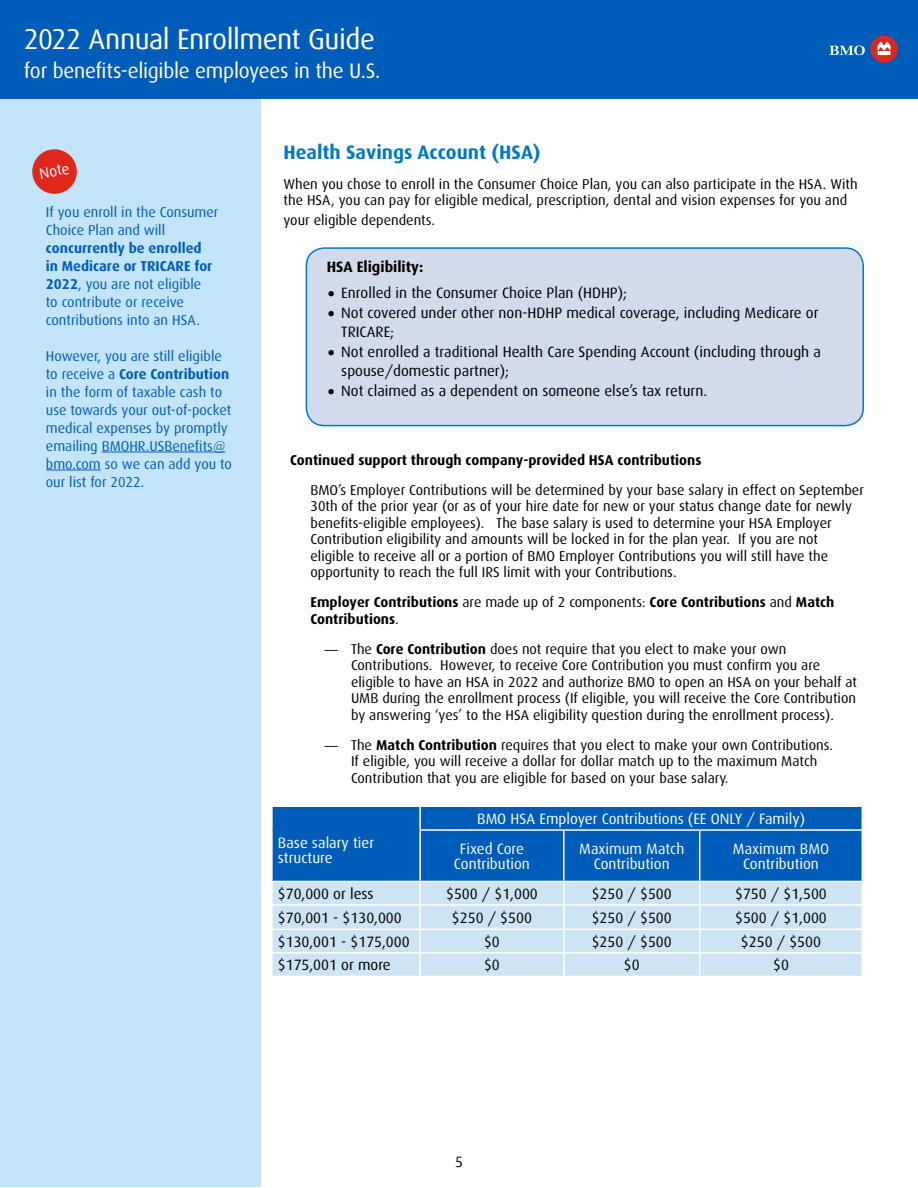
<style>
.page{position:relative;width:918px;height:1188px;background:#fff}
.page>*{position:absolute;margin:0;border:0;box-sizing:border-box;transform-origin:0 0}
.t1{font:28.5px "Dax Offc Pro";letter-spacing:-.015em;color:#fff}
.t2{font:21px "Dax";letter-spacing:-.015em;color:#fff}
.Centre_Body{font:700 19.5px "Dax";color:#0079c1}
.Sidebar_Black_Bull{font:15px/19.5px "Dax";color:#000}
.Sidebar_Black_Bull-2{font:15px/15px "Dax";color:#fff;text-align:center}
.Sidebar_Black_Bull-3{font:700 15px "Dax";color:#000}
.Centre_Body-2{font:15px "Dax Offc Pro";color:#fff}
.t3{font:15px "Dax Offc Pro";color:#000}
.Centre_Body-3{font:14.25px/16.5px "Dax";color:#000}
.Centre_Body-4{font:14.25px/18px "Dax";color:#005cb9}
.Centre_Body-5{font:700 14.25px/16.5px "Dax";color:#000}
.s1{font-weight:700}
.s2{font-weight:400}
.s3{font-family:"Myriad Pro"}
</style>
<div class="page">
<div style="left:0;top:0;width:918px;height:98px;background:#005cb9"></div>
<svg style="left:829px;top:46px;width:36px;height:9px"></svg>
<svg style="left:870px;top:36px;width:28px;height:27px"></svg>
<svg style="left:878px;top:42px;width:12px;height:13px"></svg>
<div style="left:0;top:99px;width:260px;height:1088px;background:#c3e5f9"></div>
<div style="left:273px;top:807px;width:589px;height:74px;background:#005cb9"></div>
<hr style="left:419px;top:807px;width:2px;height:22px;background:#fff">
<hr style="left:419px;top:829px;width:145px;height:2px;background:#fff">
<hr style="left:419px;top:831px;width:2px;height:50px;background:#fff">
<hr style="left:564px;top:829px;width:136px;height:2px;background:#fff">
<hr style="left:563px;top:831px;width:2px;height:50px;background:#fff">
<hr style="left:700px;top:829px;width:163px;height:2px;background:#fff">
<hr style="left:699px;top:831px;width:1px;height:50px;background:#fff">
<svg style="left:272px;top:881px;width:590px;height:95px;background:#cfe5f3"></svg>
<hr style="left:273px;top:829px;width:146px;height:2px;background:#005cb9">
<hr style="left:102px;top:452px;width:123px;height:1px;background:#005cb9">
<hr style="left:46px;top:470px;width:55px;height:1px;background:#005cb9">
<div style="left:32px;top:149px;width:45px;height:45px;background:#df271c;border-radius:50%"></div>
<div style="left:306px;top:248px;width:557px;height:178px;background:#d1dbeb;border-radius:18px"></div>
<div style="left:306px;top:247px;width:558px;height:179px;border:2px solid #0079c1;border-radius:18px"></div>
<h1 class="t1" style="left:24px;top:21px;width:353px">2022 Annual Enrollment Guide</h1>
<h2 class="t2" style="left:24px;top:59px;width:358px">for benefits-eligible employees in the U.S.</h2>
<p class="Centre_Body-2" style="left:38px;top:164px;width:32px;rotate:-10deg">Note</p>
<p class="Centre_Body-4" style="left:46px;top:203px;width:174px">If you enroll in the Consumer<br>Choice Plan and will <span class="s1">concurrently be enrolled<br>in Medicare or TRICARE for<br>2022</span>, you are not eligible<br>to contribute or receive contributions into an HSA.</p>
<p class="Centre_Body-4" style="left:46px;top:347px;width:188px">However, you are still eligible to receive a <span class="s1">Core Contribution </span>in the form of taxable cash to use towards your out-of-pocket medical expenses by promptly emailing BMOHR.USBenefits@ bmo.com so we can add you to our list for 2022.</p>
<p class="Centre_Body" style="left:284px;top:141px;width:259px">Health Savings Account (HSA)</p>
<p class="Centre_Body-3" style="left:284px;top:176px;width:576px">When you chose to enroll in the Consumer Choice Plan, you can also participate in the HSA. With the HSA, you can pay for eligible medical, prescription, dental and vision expenses for you and</p>
<p class="Centre_Body-3" style="left:284px;top:212px;width:153px">your eligible dependents.</p>
<p class="Sidebar_Black_Bull-3" style="left:327px;top:258px;width:98px">HSA Eligibility:</p>
<p class="Sidebar_Black_Bull" style="left:328px;top:284px;width:301px">• Enrolled in the Consumer Choice Plan (HDHP);</p>
<p class="Sidebar_Black_Bull" style="left:341px;top:303px;width:479px;text-indent:-14px">• Not covered under other non-HDHP medical coverage, including Medicare or<br>TRICARE;</p>
<p class="Sidebar_Black_Bull" style="left:341px;top:342px;width:481px;text-indent:-14px">• Not enrolled a traditional Health Care Spending Account (including through a spouse/domestic partner);</p>
<p class="Sidebar_Black_Bull" style="left:328px;top:381px;width:381px">• Not claimed as a dependent on someone else’s tax return.</p>
<p class="Centre_Body-5" style="left:290px;top:452px;width:413px">Continued support through company-provided HSA contributions</p>
<p class="Centre_Body-3" style="left:310px;top:482px;width:555px">BMO’s Employer Contributions will be determined by your base salary in effect on September 30th of the prior year (or as of your hire date for new or your status change date for newly benefits-eligible employees). The base salary is used to determine your HSA Employer Contribution eligibility and amounts will be locked in for the plan year. If you are not eligible to receive all or a portion of BMO Employer Contributions you will still have the opportunity to reach the full IRS limit with your Contributions.</p>
<p class="Centre_Body-5" style="left:310px;top:594px;width:525px">Employer Contributions <span class="s2">are made up of 2 components:</span> Core Contributions <span class="s2">and</span> Match<br>Contributions<span class="s2">.</span></p>
<p class="Centre_Body-3" style="left:351px;top:641px;width:508px;text-indent:-27px"><span class="s3">—</span> The <span class="s1">Core Contribution</span> does not require that you elect to make your own Contributions. However, to receive Core Contribution you must confirm you are eligible to have an HSA in 2022 and authorize BMO to open an HSA on your behalf at UMB during the enrollment process (If eligible, you will receive the Core Contribution by answering ‘yes’ to the HSA eligibility question during the enrollment process).</p>
<p class="Centre_Body-3" style="left:351px;top:737px;width:484px;text-indent:-27px"><span class="s3">—</span> The <span class="s1">Match Contribution</span> requires that you elect to make your own Contributions.<br>If eligible, you will receive a dollar for dollar match up to the maximum Match<br>Contribution that you are eligible for based on your base salary.</p>
<p class="Sidebar_Black_Bull-2" style="left:477px;top:811px;width:329px">BMO HSA Employer Contributions (EE ONLY / Family)</p>
<p class="Sidebar_Black_Bull-2" style="left:278px;top:835px;width:98px;text-align:left">Base salary tier structure</p>
<p class="Sidebar_Black_Bull-2" style="left:454px;top:841px;width:77px">Fixed Core<br>Contribution</p>
<p class="Sidebar_Black_Bull-2" style="left:579px;top:841px;width:107px">Maximum Match<br>Contribution</p>
<p class="Sidebar_Black_Bull-2" style="left:733px;top:841px;width:98px">Maximum BMO<br>Contribution</p>
<p class="Sidebar_Black_Bull" style="left:278px;top:884px;width:97px">$70,000 or less</p>
<p class="Sidebar_Black_Bull" style="left:446px;top:884px;width:93px">$500 / $1,000</p>
<p class="Sidebar_Black_Bull" style="left:592px;top:884px;width:82px">$250 / $500</p>
<p class="Sidebar_Black_Bull" style="left:735px;top:884px;width:93px">$750 / $1,500</p>
<p class="Sidebar_Black_Bull" style="left:278px;top:908px;width:125px">$70,001 - $130,000</p>
<p class="Sidebar_Black_Bull" style="left:452px;top:908px;width:82px">$250 / $500</p>
<p class="Sidebar_Black_Bull" style="left:592px;top:908px;width:82px">$250 / $500</p>
<p class="Sidebar_Black_Bull" style="left:735px;top:908px;width:93px">$500 / $1,000</p>
<p class="Sidebar_Black_Bull" style="left:278px;top:932px;width:133px">$130,001 - $175,000</p>
<p class="Sidebar_Black_Bull" style="left:484px;top:932px;width:17px">$0</p>
<p class="Sidebar_Black_Bull" style="left:592px;top:932px;width:82px">$250 / $500</p>
<p class="Sidebar_Black_Bull" style="left:741px;top:932px;width:82px">$250 / $500</p>
<p class="Sidebar_Black_Bull" style="left:278px;top:956px;width:114px">$175,001 or more</p>
<p class="Sidebar_Black_Bull" style="left:484px;top:956px;width:17px">$0</p>
<p class="Sidebar_Black_Bull" style="left:624px;top:956px;width:17px">$0</p>
<p class="Sidebar_Black_Bull" style="left:773px;top:956px;width:17px">$0</p>
<p class="t3" style="left:455px;top:1153px;width:9px">5</p>
</div>
